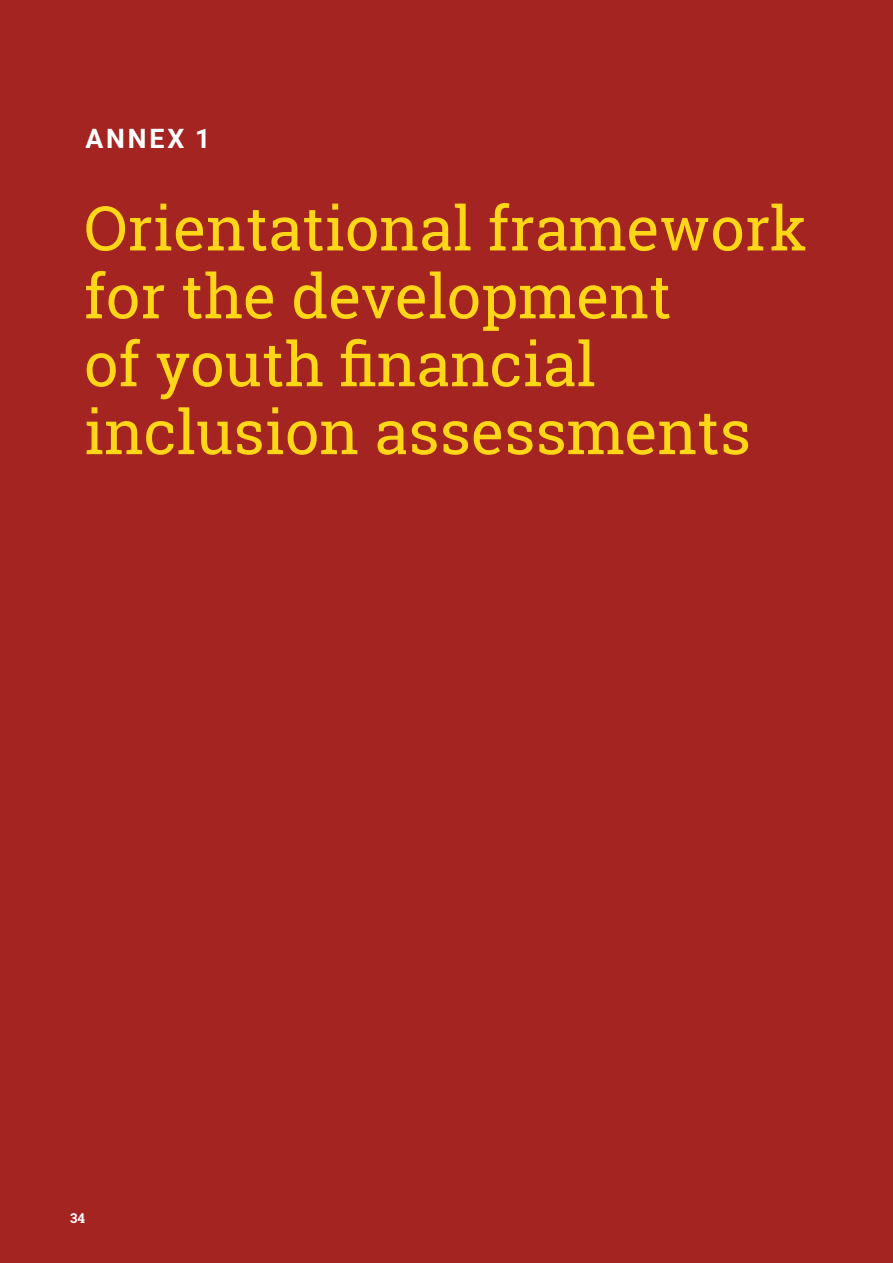
<style>
.page{position:relative;width:893px;height:1263px;background:#a42422}
.page>*{position:absolute;margin:0;border:0;box-sizing:border-box;transform-origin:0 0}
.t1{font:61.5px/67.9px "Roboto Slab";color:#ffd618}
.t2{font:700 26.7px "Roboto";letter-spacing:.105em;color:#fff}
.t3{font:700 13.5px "Roboto Slab";color:#fff}
</style>
<div class="page">
<p class="t2" style="left:86px;top:119px;width:126px">ANNEX 1</p>
<p class="t1" style="left:84px;top:193px;width:725px">Orientational framework for the development<br>of youth financial inclusion assessments</p>
<p class="t3" style="left:70px;top:1209px;width:16px">34</p>
</div>
